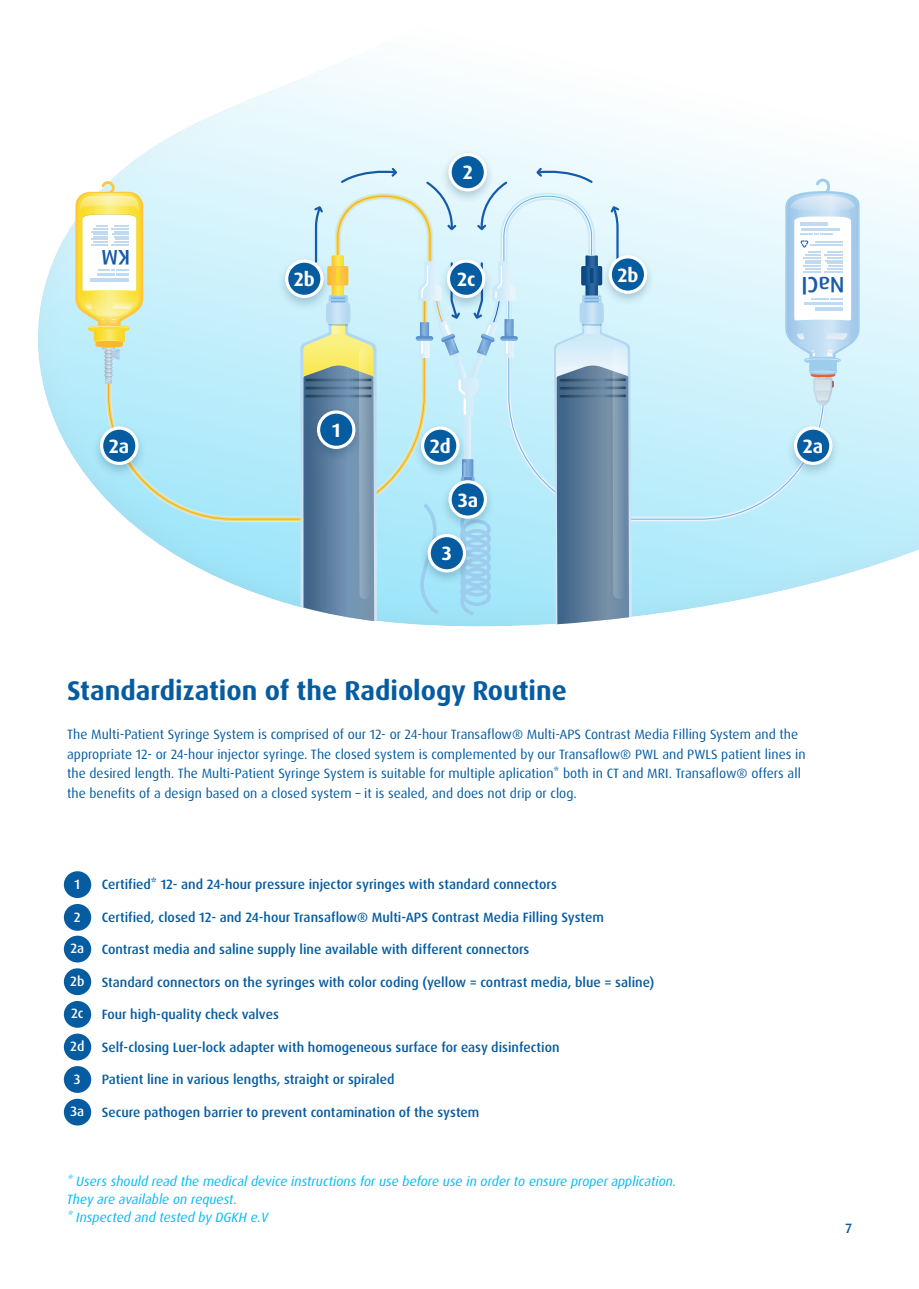
<style>
.page{position:relative;width:919px;height:1289px;background:#fff}
.page>*{position:absolute;margin:0;border:0;box-sizing:border-box;transform-origin:0 0}
.t1{font:700 27px "Dax Pro";color:#065ca1}
.t2{font:500 22.2px "Dax Pro";color:#175aaa}
.t3{font:500 21.15px "Dax Pro";color:#175aaa}
.t4{font:700 19.35px "Dax Pro";color:#fff}
.t5{font:500 13.5px "Dax Pro";color:#065ca1}
.t6{font:13.5px/19.5px "Dax Pro";color:#065ca1}
.t7{font:italic 13.5px/18px "Dax Pro";color:#01bdf2}
.t8{font:500 13.5px "Dax Pro";color:#fff}
.s1{color:#fff}
</style>
<div class="page">
<svg style="left:38px;top:65px;width:880px;height:552px"></svg>
<svg style="left:632px;top:287px;width:197px;height:238px;background:#d0f2fc"></svg>
<svg style="left:632px;top:300px;width:192px;height:220px;background:#c9f0fb"></svg>
<svg style="left:108px;top:243px;width:192px;height:277px;background:#bcecf8"></svg>
<svg style="left:785px;top:179px;width:74px;height:226px"></svg>
<svg style="left:75px;top:181px;width:68px;height:202px"></svg>
<svg style="left:300px;top:166px;width:332px;height:461px;background:#afd1de"></svg>
<div style="left:92px;top:422px;width:55px;height:56px;background:#093a5f;opacity:.24"></div>
<div style="left:102px;top:428px;width:35px;height:35px;background:#065ca1;border-radius:50%"></div>
<div style="left:100px;top:426px;width:38px;height:39px;border:3px solid #fff;border-radius:50%"></div>
<div style="left:440px;top:149px;width:55px;height:55px;background:#093a5f;opacity:.24"></div>
<div style="left:450px;top:154px;width:35px;height:36px;background:#065ca1;border-radius:50%"></div>
<div style="left:448px;top:153px;width:39px;height:38px;border:3px solid #fff;border-radius:50%"></div>
<div style="left:308px;top:406px;width:55px;height:56px;background:#093a5f;opacity:.24"></div>
<div style="left:318px;top:412px;width:36px;height:35px;background:#065ca1;border-radius:50%"></div>
<div style="left:317px;top:410px;width:38px;height:39px;border:3px solid #fff;border-radius:50%"></div>
<div style="left:785px;top:422px;width:55px;height:56px;background:#093a5f;opacity:.24"></div>
<div style="left:795px;top:428px;width:35px;height:35px;background:#065ca1;border-radius:50%"></div>
<div style="left:793px;top:426px;width:39px;height:39px;border:3px solid #fff;border-radius:50%"></div>
<div style="left:600px;top:251px;width:55px;height:55px;background:#093a5f;opacity:.24"></div>
<div style="left:610px;top:257px;width:35px;height:35px;background:#065ca1;border-radius:50%"></div>
<div style="left:608px;top:255px;width:39px;height:39px;border:3px solid #fff;border-radius:50%"></div>
<div style="left:277px;top:256px;width:55px;height:55px;background:#093a5f;opacity:.24"></div>
<div style="left:286px;top:261px;width:36px;height:35px;background:#065ca1;border-radius:50%"></div>
<div style="left:285px;top:259px;width:38px;height:39px;border:3px solid #fff;border-radius:50%"></div>
<div style="left:438px;top:256px;width:55px;height:55px;background:#093a5f;opacity:.24"></div>
<div style="left:448px;top:261px;width:35px;height:35px;background:#065ca1;border-radius:50%"></div>
<div style="left:447px;top:259px;width:38px;height:39px;border:3px solid #fff;border-radius:50%"></div>
<div style="left:412px;top:422px;width:55px;height:56px;background:#093a5f;opacity:.24"></div>
<div style="left:422px;top:428px;width:36px;height:35px;background:#065ca1;border-radius:50%"></div>
<div style="left:421px;top:426px;width:38px;height:39px;border:3px solid #fff;border-radius:50%"></div>
<div style="left:440px;top:476px;width:55px;height:55px;background:#093a5f;opacity:.24"></div>
<div style="left:450px;top:482px;width:35px;height:35px;background:#065ca1;border-radius:50%"></div>
<div style="left:448px;top:480px;width:39px;height:38px;border:3px solid #fff;border-radius:50%"></div>
<div style="left:419px;top:530px;width:55px;height:55px;background:#093a5f;opacity:.24"></div>
<div style="left:429px;top:535px;width:35px;height:36px;background:#065ca1;border-radius:50%"></div>
<div style="left:427px;top:534px;width:39px;height:38px;border:3px solid #fff;border-radius:50%"></div>
<div style="left:64px;top:871px;width:27px;height:27px;background:#065ca1;border-radius:50%"></div>
<div style="left:64px;top:904px;width:27px;height:26px;background:#065ca1;border-radius:50%"></div>
<div style="left:64px;top:935px;width:27px;height:27px;background:#065ca1;border-radius:50%"></div>
<div style="left:64px;top:968px;width:27px;height:27px;background:#065ca1;border-radius:50%"></div>
<div style="left:64px;top:1033px;width:27px;height:27px;background:#065ca1;border-radius:50%"></div>
<div style="left:64px;top:1098px;width:27px;height:27px;background:#065ca1;border-radius:50%"></div>
<div style="left:64px;top:1000px;width:27px;height:27px;background:#065ca1;border-radius:50%"></div>
<div style="left:64px;top:1066px;width:27px;height:26px;background:#065ca1;border-radius:50%"></div>
<h3 class="t3" style="left:130px;top:271px;width:30px;rotate:-180deg">KM</h3>
<h3 class="t4" style="left:109px;top:433px;width:22px">2a</h3>
<h3 class="t4" style="left:463px;top:160px;width:11px">2</h3>
<h3 class="t4" style="left:294px;top:266px;width:22px">2b</h3>
<h3 class="t4" style="left:457px;top:266px;width:20px">2c</h3>
<h3 class="t4" style="left:617px;top:262px;width:22px">2b</h3>
<h3 class="t4" style="left:332px;top:417px;width:10px">1</h3>
<h3 class="t4" style="left:430px;top:433px;width:22px">2d</h3>
<h3 class="t4" style="left:457px;top:487px;width:22px">3a</h3>
<h3 class="t4" style="left:442px;top:541px;width:12px">3</h3>
<h2 class="t2" style="left:844px;top:299px;width:44px;rotate:-180deg">NaCl</h2>
<h3 class="t4" style="left:802px;top:433px;width:22px">2a</h3>
<h1 class="t1" style="left:67px;top:673px;width:501px">Standardization of the Radiology Routine</h1>
<p class="t6" style="left:67px;top:724px;width:740px">The Multi-Patient Syringe System is comprised of our 12- or 24-hour Transaflow® Multi-APS Contrast Media Filling System and the appropriate 12- or 24-hour injector syringe. The closed system is complemented by our Transaflow® PWL and PWLS patient lines in the desired length. The Multi-Patient Syringe System is suitable for multiple aplication* both in CT and MRI. Transaflow® offers all the benefits of a design based on a closed system – it is sealed, and does not drip or clog.</p>
<p class="t8" style="left:74px;top:875px;width:9px">1.</p>
<p class="t5" style="left:102px;top:875px;width:456px">Certified* 12- and 24-hour pressure injector syringes with standard connectors</p>
<p class="t8" style="left:74px;top:908px;width:11px">2.</p>
<p class="t5" style="left:102px;top:908px;width:503px">Certified, closed 12- and 24-hour Transaflow® Multi-APS Contrast Media Filling System</p>
<p class="t5" style="left:73px;top:940px;width:458px"><span class="s1">3.</span> Contrast media and saline supply line available with different connectors</p>
<p class="t5" style="left:73px;top:973px;width:582px"><span class="s1">4.</span> Standard connectors on the syringes with color coding (yellow = contrast media, blue = saline)</p>
<p class="t5" style="left:73px;top:1005px;width:207px"><span class="s1">5.</span> Four high-quality check valves</p>
<p class="t5" style="left:73px;top:1038px;width:488px"><span class="s1">6.</span> Self-closing Luer-lock adapter with homogeneous surface for easy disinfection</p>
<p class="t5" style="left:73px;top:1070px;width:323px"><span class="s1">7.</span> Patient line in various lengths, straight or spiraled</p>
<p class="t5" style="left:73px;top:1103px;width:407px"><span class="s1">8.</span> Secure pathogen barrier to prevent contamination of the system</p>
<p class="t8" style="left:70px;top:939px;width:15px">2a</p>
<p class="t8" style="left:70px;top:972px;width:16px">2b</p>
<p class="t8" style="left:71px;top:1004px;width:14px">2c</p>
<p class="t8" style="left:70px;top:1037px;width:16px">2d</p>
<p class="t8" style="left:74px;top:1070px;width:8px">3</p>
<p class="t8" style="left:70px;top:1102px;width:15px">3a</p>
<p class="t7" style="left:67px;top:1172px;width:611px">* Users should read the medical device instructions for use before use in order to ensure proper application.<br>They are available on request.<br>* Inspected and tested by DGKH e.V</p>
<p class="t5" style="left:845px;top:1219px;width:8px">7</p>
</div>
